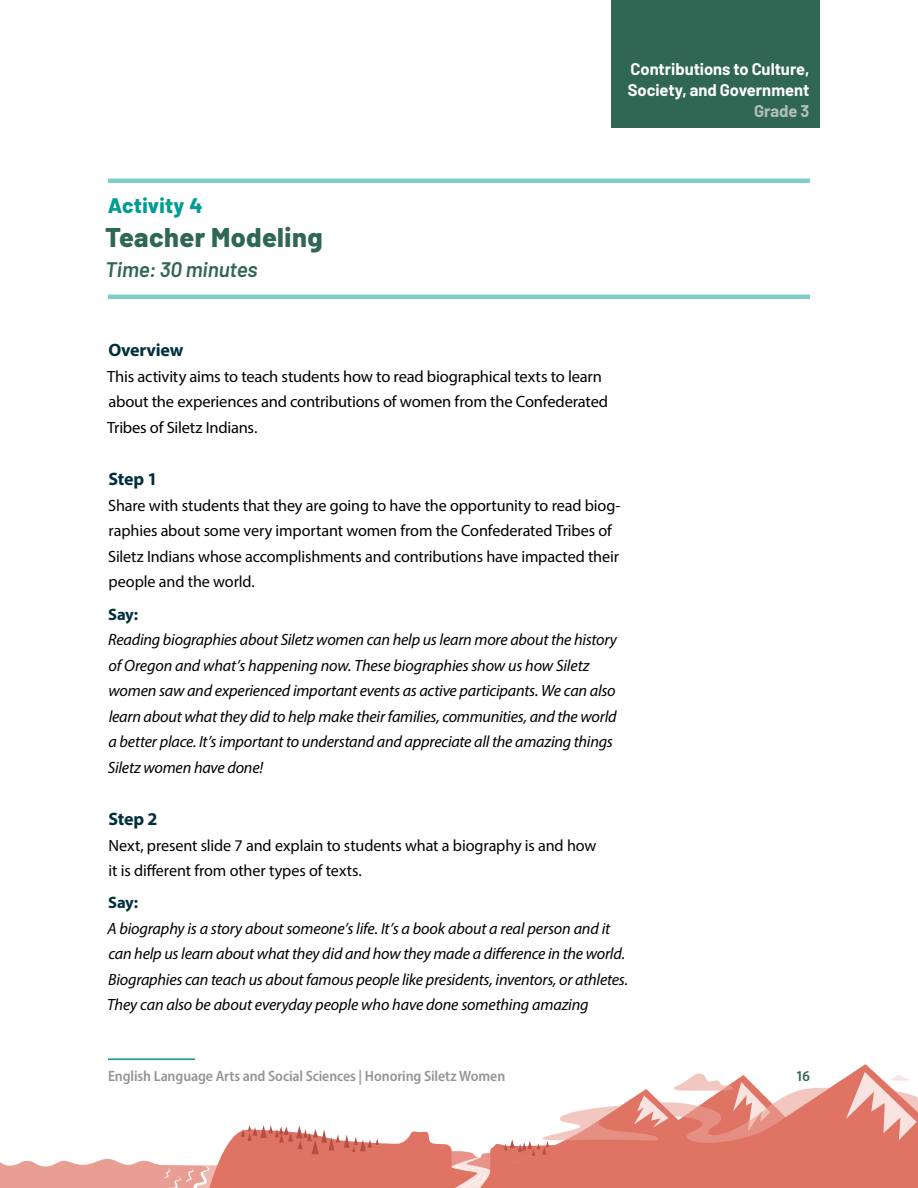
<style>
.page{position:relative;width:918px;height:1188px;background:#fff}
.page>*{position:absolute;margin:0;border:0;box-sizing:border-box;transform-origin:0 0}
.Activity_Header{font:800 27px "Barlow";letter-spacing:.015em;color:#306754}
.Activity_Time{font:italic 600 21px "Barlow";letter-spacing:-.005em;color:#306754}
.Activity_Number{font:800 21px "Barlow";letter-spacing:.015em;color:#009c94}
.Activity_Subhead{font:700 18px "Myriad Pro";letter-spacing:-.01em;color:#002f3d}
.t1{font:700 16.5px/21px "Barlow";color:#fff}
.Say_Statements{font:700 16.5px "Myriad Pro";letter-spacing:-.02em;color:#002f3d}
.t2{font:700 16.5px "Barlow";color:#b3bfb8}
.Body{font:italic 16.35px/25.5px "Myriad Pro";letter-spacing:-.015em;color:#000}
.Body-2{font:16.35px/25.5px "Myriad Pro";letter-spacing:-.005em;color:#000}
.Bullets{font:16.35px/25.5px "Myriad Pro";letter-spacing:-.015em;color:#000}
.t3{font:600 semi-condensed 15px "Myriad Pro";letter-spacing:-.005em;color:#939598}
.t4{font:600 semi-condensed 15px "Myriad Pro";color:#306754}
</style>
<div class="page">
<hr style="left:108px;top:179px;width:702px;height:4px;background:#80cec9">
<hr style="left:108px;top:295px;width:702px;height:4px;background:#80cec9">
<hr style="left:108px;top:1058px;width:87px;height:2px;background:#009c94">
<svg style="left:0;top:1159px;width:205px;height:29px"></svg>
<svg style="left:205px;top:1064px;width:669px;height:124px"></svg>
<svg style="left:241px;top:1125px;width:138px;height:29px"></svg>
<svg style="left:438px;top:1072px;width:480px;height:116px"></svg>
<div style="left:612px;top:0;width:208px;height:128px;background:#306754"></div>
<p class="t1" style="left:628px;top:57px;width:183px">Contributions to Culture,<br>Society, and Government</p>
<p class="t2" style="left:754px;top:99px;width:57px">Grade 3</p>
<p class="Activity_Number" style="left:108px;top:190px;width:96px">Activity 4</p>
<p class="Activity_Header" style="left:105px;top:217px;width:219px">Teacher Modeling</p>
<p class="Activity_Time" style="left:105px;top:254px;width:154px">Time: 30 minutes</p>
<p class="Activity_Subhead" style="left:108px;top:339px;width:77px">Overview</p>
<p class="Bullets" style="left:107px;top:363px;width:503px">This activity aims to teach students how to read biographical texts to learn about the experiences and contributions of women from the Confederated<br>Tribes of Siletz Indians.</p>
<p class="Activity_Subhead" style="left:108px;top:468px;width:51px">Step 1</p>
<p class="Body-2" style="left:108px;top:492px;width:514px">Share with students that they are going to have the opportunity to read biog&shy;raphies about some very important women from the Confederated Tribes of Siletz Indians whose accomplishments and contributions have impacted their people and the world.</p>
<p class="Say_Statements" style="left:108px;top:603px;width:31px">Say:</p>
<p class="Body" style="left:108px;top:627px;width:511px">Reading biographies about Siletz women can help us learn more about the history of Oregon and what’s happening now. These biographies show us how Siletz women saw and experienced important events as active participants. We can also learn about what they did to help make their families, communities, and the world a better place. It’s important to understand and appreciate all the amazing things Siletz women have done!</p>
<p class="Activity_Subhead" style="left:108px;top:807px;width:51px">Step 2</p>
<p class="Body-2" style="left:109px;top:832px;width:489px">Next, present slide 7 and explain to students what a biography is and how it is different from other types of texts.</p>
<p class="Say_Statements" style="left:108px;top:892px;width:31px">Say:</p>
<p class="Body" style="left:107px;top:915px;width:523px">A biography is a story about someone’s life. It’s a book about a real person and it can help us learn about what they did and how they made a difference in the world.<br>Biographies can teach us about famous people like presidents, inventors, or athletes.<br>They can also be about everyday people who have done something amazing</p>
<p class="t3" style="left:108px;top:1066px;width:399px">English Language Arts and Social Sciences | Honoring Siletz Women</p>
<p class="t4" style="left:796px;top:1066px;width:16px">16</p>
</div>
